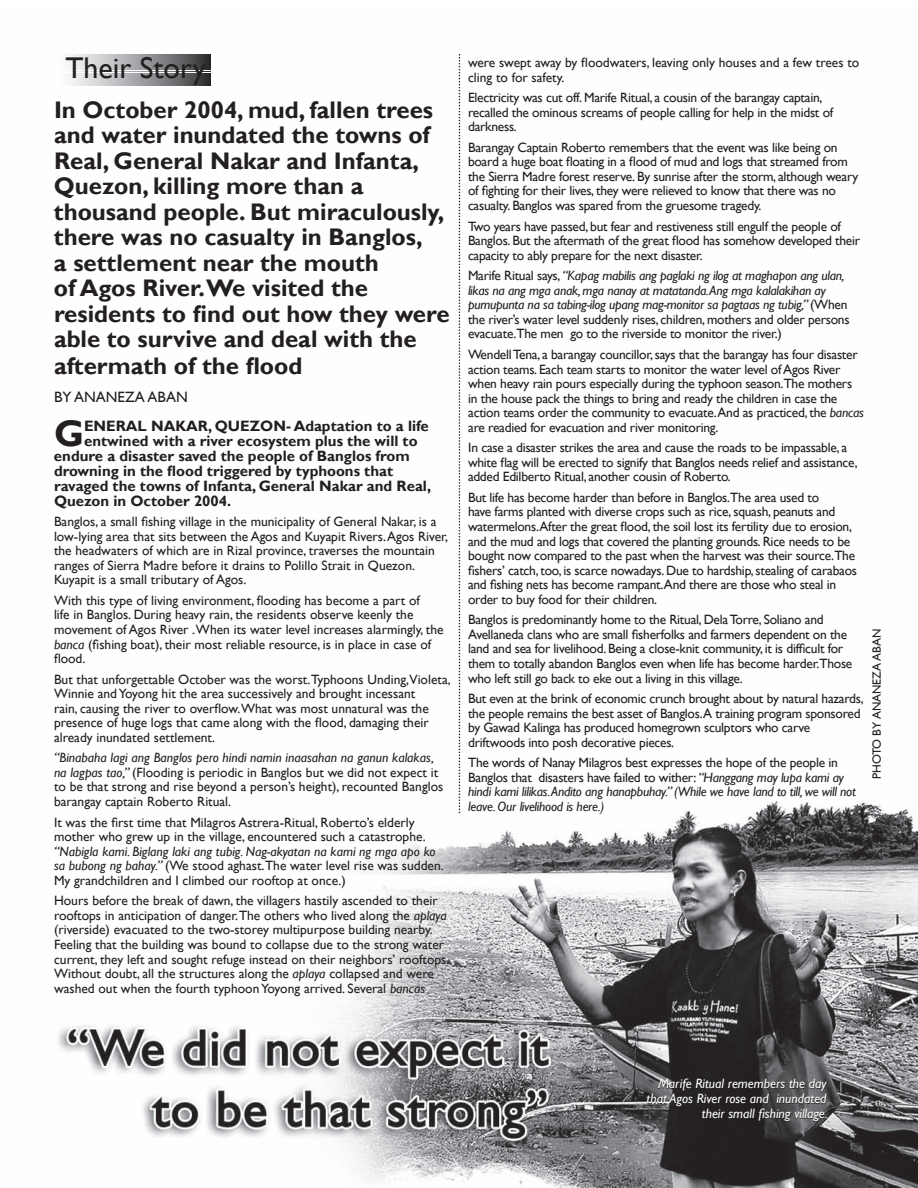
<style>
.page{position:relative;width:918px;height:1188px;background:#fff}
.page>*{position:absolute;margin:0;border:0;box-sizing:border-box;transform-origin:0 0}
.t1{font:700 36.9px "Gill Sans";color:#231f20}
.t2{font:30px "Gill Sans";color:#231f20}
.t3{font:700 24px/25.7px "Gill Sans";color:#231f20}
.t4{font:700 15px "Gill Sans";color:#231f20}
.t5{font:15px "Gill Sans";color:#231f20}
.t6{font:13.5px/14.5px "Gill Sans";letter-spacing:-.02em;color:#231f20}
.t7{font:13.5px/14.5px "Gill Sans";color:#231f20}
.t8{font:italic 13.5px/14.5px "Gill Sans";letter-spacing:-.02em;color:#231f20}
.t9{font:italic 13.5px/15px "Gill Sans";color:#fff;text-align:right}
.t10{font:12px "Gill Sans";color:#231f20}
.s1{font-style:normal}
.s2{font-style:italic}
</style>
<div class="page">
<img style="left:58px;top:54px;width:860px;height:1134px">
<svg style="left:58px;top:84px;width:152px;height:1px"></svg>
<svg style="left:58px;top:83px;width:152px;height:1px"></svg>
<svg style="left:58px;top:81px;width:152px;height:1px"></svg>
<svg style="left:58px;top:79px;width:152px;height:1px"></svg>
<svg style="left:58px;top:77px;width:152px;height:1px"></svg>
<svg style="left:58px;top:75px;width:152px;height:1px"></svg>
<svg style="left:58px;top:73px;width:152px;height:1px"></svg>
<svg style="left:58px;top:71px;width:152px;height:1px"></svg>
<svg style="left:58px;top:69px;width:152px;height:1px"></svg>
<svg style="left:58px;top:67px;width:152px;height:1px"></svg>
<svg style="left:58px;top:65px;width:152px;height:1px"></svg>
<svg style="left:58px;top:63px;width:152px;height:1px"></svg>
<svg style="left:58px;top:62px;width:152px;height:1px"></svg>
<svg style="left:58px;top:60px;width:152px;height:1px"></svg>
<svg style="left:58px;top:58px;width:152px;height:1px"></svg>
<svg style="left:58px;top:56px;width:152px;height:1px"></svg>
<svg style="left:58px;top:54px;width:152px;height:1px"></svg>
<svg style="left:459px;top:54px;width:1px;height:759px"></svg>
<h2 class="t2" style="left:65px;top:50px;width:142px">Their Story</h2>
<p class="t7" style="left:468px;top:56px;width:393px">were swept away by floodwaters, leaving only houses and a few trees to cling to for safety.</p>
<p class="t6" style="left:468px;top:91px;width:367px">Electricity was cut off. Marife Ritual, a cousin of the barangay captain, recalled the ominous screams of people calling for help in the midst of darkness.</p>
<p class="t6" style="left:468px;top:140px;width:392px">Barangay Captain Roberto remembers that the event was like being on board a huge boat floating in a flood of mud and logs that streamed from the Sierra Madre forest reserve. By sunrise after the storm, although weary of fighting for their lives, they were relieved to know that there was no casualty. Banglos was spared from the gruesome tragedy.</p>
<p class="t6" style="left:468px;top:219px;width:394px">Two years have passed, but fear and restiveness still engulf the people of<br>Banglos. But the aftermath of the great flood has somehow developed their capacity to ably prepare for the next disaster.</p>
<p class="t8" style="left:468px;top:269px;width:383px"><span class="s1">Marife Ritual says,</span> “Kapag mabilis ang paglaki ng ilog at maghapon ang ulan, likas na ang mga anak, mga nanay at matatanda.Ang mga kalalakihan ay pumupunta na sa tabing-ilog upang mag-monitor sa pagtaas ng tubig,” <span class="s1">(When the river’s water level suddenly rises, children, mothers and older persons evacuate.The men go to the riverside to monitor the river.)</span></p>
<p class="t6" style="left:468px;top:347px;width:397px">WendellTena, a barangay councillor, says that the barangay has four disaster action teams. Each team starts to monitor the water level of Agos River when heavy rain pours especially during the typhoon season.The mothers in the house pack the things to bring and ready the children in case the action teams order the community to evacuate.And as practiced, the <span class="s2">bancas </span>are readied for evacuation and river monitoring.</p>
<p class="t6" style="left:468px;top:441px;width:391px">In case a disaster strikes the area and cause the roads to be impassable, a white flag will be erected to signify that Banglos needs relief and assistance, added Edilberto Ritual, another cousin of Roberto.</p>
<p class="t6" style="left:468px;top:490px;width:391px">But life has become harder than before in Banglos.The area used to<br>have farms planted with diverse crops such as rice, squash, peanuts and watermelons.After the great flood, the soil lost its fertility due to erosion, and the mud and logs that covered the planting grounds. Rice needs to be bought now compared to the past when the harvest was their source.The fishers’ catch, too, is scarce nowadays. Due to hardship, stealing of carabaos and fishing nets has become rampant.And there are those who steal in order to buy food for their children.</p>
<p class="t6" style="left:468px;top:613px;width:386px">Banglos is predominantly home to the Ritual, DelaTorre, Soliano and Avellaneda clans who are small fisherfolks and farmers dependent on the land and sea for livelihood. Being a close-knit community, it is difficult for them to totally abandon Banglos even when life has become harder.Those who left still go back to eke out a living in this village.</p>
<p class="t6" style="left:468px;top:692px;width:397px">But even at the brink of economic crunch brought about by natural hazards, the people remains the best asset of Banglos.A training program sponsored by Gawad Kalinga has produced homegrown sculptors who carve driftwoods into posh decorative pieces.</p>
<p class="t8" style="left:468px;top:756px;width:389px"><span class="s1">The words of Nanay Milagros best expresses the hope of the people in Banglos that disasters have failed to wither:</span> “Hanggang may lupa kami ay hindi kami lilikas.Andito ang hanapbuhay.” (While we have land to till, we will not leave. Our livelihood is here.)</p>
<p class="t3" style="left:54px;top:98px;width:397px">In October 2004, mud, fallen trees and water inundated the towns of<br>Real, General Nakar and Infanta,<br>Quezon, killing more than a thousand people. But miraculously, there was no casualty in Banglos,<br>a settlement near the mouth<br>of Agos River.We visited the residents to find out how they were able to survive and deal with the aftermath of the flood</p>
<p class="t5" style="left:54px;top:388px;width:135px">BY ANANEZA ABAN</p>
<h1 class="t1" style="left:54px;top:411px;width:32px">G</h1>
<p class="t4" style="left:84px;top:416px;width:346px">ENERAL NAKAR, QUEZON- Adaptation to a life</p>
<p class="t4" style="left:84px;top:431px;width:335px">entwined with a river ecosystem plus the will to</p>
<p class="t4" style="left:54px;top:446px;width:357px">endure a disaster saved the people of Banglos from</p>
<p class="t4" style="left:54px;top:461px;width:341px">drowning in the flood triggered by typhoons that</p>
<p class="t4" style="left:54px;top:476px;width:379px">ravaged the towns of Infanta, General Nakar and Real,</p>
<p class="t4" style="left:54px;top:491px;width:179px">Quezon in October 2004.</p>
<p class="t7" style="left:54px;top:515px;width:396px">Banglos, a small fishing village in the municipality of General Nakar, is a low-lying area that sits between the Agos and Kuyapit Rivers.Agos River, the headwaters of which are in Rizal province, traverses the mountain ranges of Sierra Madre before it drains to Polillo Strait in Quezon.<br>Kuyapit is a small tributary of Agos.</p>
<p class="t7" style="left:54px;top:593px;width:391px">With this type of living environment, flooding has become a part of<br>life in Banglos. During heavy rain, the residents observe keenly the movement of Agos River .When its water level increases alarmingly, the <span class="s2">banca</span> (fishing boat), their most reliable resource, is in place in case of flood.</p>
<p class="t7" style="left:54px;top:672px;width:398px">But that unforgettable October was the worst.Typhoons Unding,Violeta, Winnie andYoyong hit the area successively and brought incessant<br>rain, causing the river to overflow.What was most unnatural was the presence of huge logs that came along with the flood, damaging their already inundated settlement.</p>
<p class="t7" style="left:54px;top:751px;width:391px"><span class="s2">“Binabaha lagi ang Banglos pero hindi namin inaasahan na ganun kalakas, na lagpas tao,”</span> (Flooding is periodic in Banglos but we did not expect it to be that strong and rise beyond a person’s height), recounted Banglos barangay captain Roberto Ritual.</p>
<p class="t7" style="left:54px;top:815px;width:373px">It was the first time that Milagros Astrera-Ritual, Roberto’s elderly mother who grew up in the village, encountered such a catastrophe.</p>
<p class="t7" style="left:54px;top:844px;width:391px"><span class="s2">“Nabigla kami. Biglang laki ang tubig. Nag-akyatan na kami ng mga apo ko sa bubong ng bahay.”</span> (We stood aghast.The water level rise was sudden.<br>My grandchildren and I climbed our rooftop at once.)</p>
<p class="t7" style="left:54px;top:894px;width:397px">Hours before the break of dawn, the villagers hastily ascended to their rooftops in anticipation of danger.The others who lived along the <span class="s2">aplaya </span>(riverside) evacuated to the two-storey multipurpose building nearby.<br>Feeling that the building was bound to collapse due to the strong water current, they left and sought refuge instead on their neighbors’ rooftops.<br>Without doubt, all the structures along the <span class="s2">aplaya</span> collapsed and were washed out when the fourth typhoonYoyong arrived. Several <span class="s2">bancas</span></p>
<p class="t10" style="left:870px;top:779px;width:152px;rotate:-90deg">PHOTO BY ANANEZA ABAN</p>
<p class="t9" style="left:647px;top:1076px;width:183px">Marife Ritual remembers the day that Agos River rose and inundated their small fishing village.</p>
</div>
